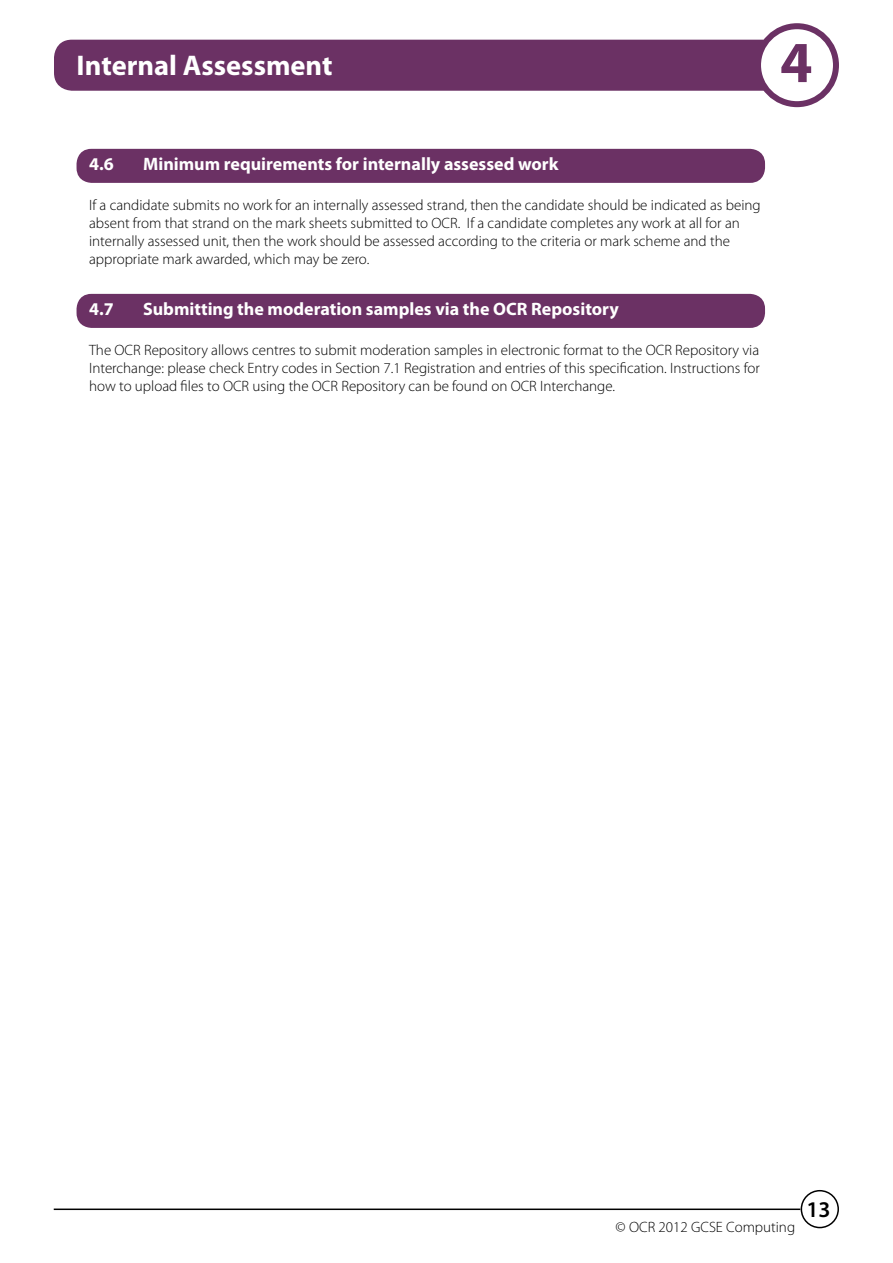
<style>
.page{position:relative;width:893px;height:1263px;background:#fff}
.page>*{position:absolute;margin:0;border:0;box-sizing:border-box;transform-origin:0 0}
.t1{font:700 58.5px "Myriad Pro";color:#6b3164}
.t2{font:700 28.5px "Myriad Pro";color:#fff}
.t3{font:600 22.5px "Myriad Pro";color:#000}
.t4{font:700 18px "Myriad Pro";color:#fff}
.t5{font:300 15px/18px "Myriad Pro";color:#000}
</style>
<div class="page">
<hr style="left:54px;top:1208px;width:746px;height:2px;background:#000">
<div style="left:801px;top:1190px;width:38px;height:38px;border:2px solid #000;border-radius:50%"></div>
<div style="left:54px;top:40px;width:727px;height:51px;background:#6b3164;border-radius:18px"></div>
<div style="left:758px;top:26px;width:78px;height:78px;background:#fff;border-radius:50%"></div>
<div style="left:755px;top:23px;width:84px;height:84px;border:6px solid #6b3164;border-radius:50%"></div>
<div style="left:77px;top:149px;width:688px;height:34px;background:#6b3164;border-radius:15px"></div>
<div style="left:77px;top:294px;width:688px;height:34px;background:#6b3164;border-radius:15px"></div>
<p class="t2" style="left:77px;top:46px;width:257px">Internal Assessment</p>
<p class="t1" style="left:780px;top:24px;width:34px">4</p>
<p class="t4" style="left:89px;top:152px;width:26px">4.6</p>
<p class="t4" style="left:143px;top:152px;width:417px">Minimum requirements for internally assessed work</p>
<p class="t5" style="left:89px;top:196px;width:673px">If a candidate submits no work for an internally assessed strand, then the candidate should be indicated as being absent from that strand on the mark sheets submitted to OCR. If a candidate completes any work at all for an internally assessed unit, then the work should be assessed according to the criteria or mark scheme and the appropriate mark awarded, which may be zero.</p>
<p class="t4" style="left:89px;top:297px;width:26px">4.7</p>
<p class="t4" style="left:143px;top:297px;width:477px">Submitting the moderation samples via the OCR Repository</p>
<p class="t5" style="left:89px;top:341px;width:672px;text-align:justify">The OCR Repository allows centres to submit moderation samples in electronic format to the OCR Repository via Interchange: please check Entry codes in Section 7.1 Registration and entries of this specification. Instructions for how to upload files to OCR using the OCR Repository can be found on OCR Interchange.</p>
<p class="t5" style="left:616px;top:1218px;width:181px">© OCR 2012 GCSE Computing</p>
<p class="t3" style="left:807px;top:1195px;width:26px">13</p>
</div>
